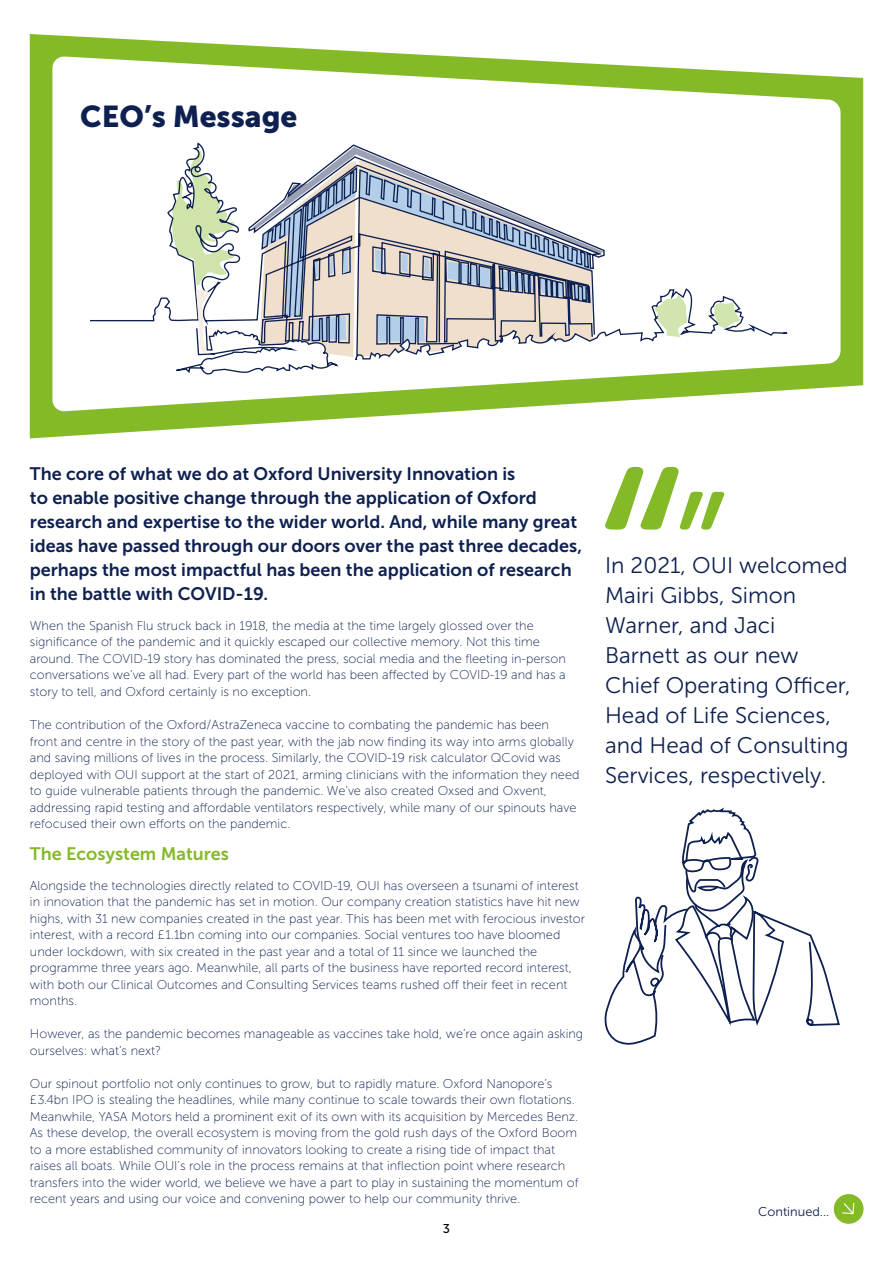
<style>
.page{position:relative;width:893px;height:1263px;background:#fff}
.page>*{position:absolute;margin:0;border:0;box-sizing:border-box;transform-origin:0 0}
.t1{font:30px "Museo Sans 900";color:#0e2050}
.t2{font:22.5px/30px "Museo Sans 300";color:#0e2050}
.t3{font:18px/24px "Museo Sans 700";color:#0e2050}
.t4{font:18px "Museo Sans 700";color:#84b927}
.t5{font:12.75px/16.5px "Museo Sans 100";color:#0e2050}
.t6{font:12.75px "Museo Sans 300";color:#0e2050}
.t7{font:12.75px "Museo Sans 500";color:#000}
</style>
<div class="page">
<svg style="left:30px;top:34px;width:833px;height:404px"></svg>
<div style="left:834px;top:1194px;width:29px;height:30px;background:#84b927;border-radius:50%"></div>
<svg style="left:52px;top:56px;width:788px;height:356px"></svg>
<svg style="left:842px;top:1202px;width:13px;height:13px"></svg>
<svg style="left:90px;top:142px;width:506px;height:224px"></svg>
<svg style="left:150px;top:147px;width:638px;height:228px"></svg>
<svg style="left:605px;top:467px;width:119px;height:63px"></svg>
<svg style="left:604px;top:808px;width:236px;height:237px"></svg>
<h1 class="t1" style="left:80px;top:99px;width:219px">CEO’s Message</h1>
<p class="t3" style="left:30px;top:462px;width:554px">The core of what we do at Oxford University Innovation is<br>to enable positive change through the application of Oxford research and expertise to the wider world. And, while many great ideas have passed through our doors over the past three decades, perhaps the most impactful has been the application of research in the battle with COVID-19.</p>
<p class="t5" style="left:30px;top:617px;width:537px">When the Spanish Flu struck back in 1918, the media at the time largely glossed over the significance of the pandemic and it quickly escaped our collective memory. Not this time around. The COVID-19 story has dominated the press, social media and the fleeting in-person conversations we’ve all had. Every part of the world has been affected by COVID-19 and has a story to tell, and Oxford certainly is no exception.</p>
<p class="t5" style="left:30px;top:717px;width:551px">The contribution of the Oxford/AstraZeneca vaccine to combating the pandemic has been front and centre in the story of the past year, with the jab now finding its way into arms globally and saving millions of lives in the process. Similarly, the COVID-19 risk calculator QCovid was deployed with OUI support at the start of 2021, arming clinicians with the information they need to guide vulnerable patients through the pandemic. We’ve also created Oxsed and Oxvent, addressing rapid testing and affordable ventilators respectively, while many of our spinouts have refocused their own efforts on the pandemic.</p>
<h3 class="t4" style="left:30px;top:844px;width:201px">The Ecosystem Matures</h3>
<p class="t5" style="left:30px;top:877px;width:557px">Alongside the technologies directly related to COVID-19, OUI has overseen a tsunami of interest in innovation that the pandemic has set in motion. Our company creation statistics have hit new highs, with 31 new companies created in the past year. This has been met with ferocious investor interest, with a record £1.1bn coming into our companies. Social ventures too have bloomed under lockdown, with six created in the past year and a total of 11 since we launched the programme three years ago. Meanwhile, all parts of the business have reported record interest, with both our Clinical Outcomes and Consulting Services teams rushed off their feet in recent months.</p>
<p class="t5" style="left:30px;top:1025px;width:555px">However, as the pandemic becomes manageable as vaccines take hold, we’re once again asking ourselves: what’s next?</p>
<p class="t5" style="left:30px;top:1075px;width:550px">Our spinout portfolio not only continues to grow, but to rapidly mature. Oxford Nanopore’s £3.4bn IPO is stealing the headlines, while many continue to scale towards their own flotations.<br>Meanwhile, YASA Motors held a prominent exit of its own with its acquisition by Mercedes Benz.<br>As these develop, the overall ecosystem is moving from the gold rush days of the Oxford Boom to a more established community of innovators looking to create a rising tide of impact that raises all boats. While OUI’s role in the process remains at that inflection point where research transfers into the wider world, we believe we have a part to play in sustaining the momentum of recent years and using our voice and convening power to help our community thrive.</p>
<p class="t7" style="left:443px;top:1221px;width:9px">3</p>
<h2 class="t2" style="left:605px;top:550px;width:247px">In 2021, OUI welcomed<br>Mairi Gibbs, Simon<br>Warner, and Jaci<br>Barnett as our new<br>Chief Operating Officer,<br>Head of Life Sciences, and Head of Consulting<br>Services, respectively.</h2>
<p class="t6" style="left:758px;top:1204px;width:73px">Continued...</p>
</div>
